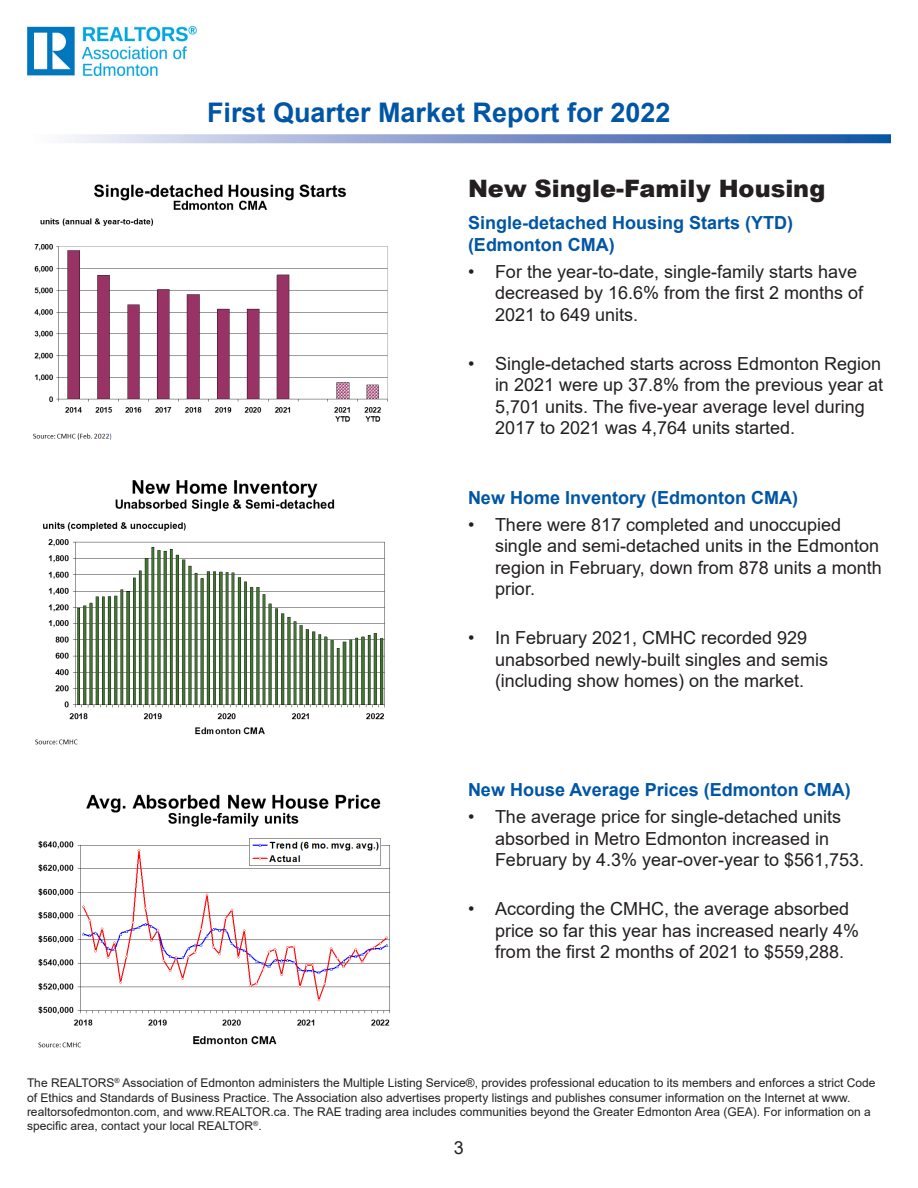
<style>
.page{position:relative;width:918px;height:1188px;background:#fff}
.page>*{position:absolute;margin:0;border:0;box-sizing:border-box;transform-origin:0 0}
.t1{font:700 27px "Arial";color:#0155a5}
.t2{font:900 24px "Arial";color:#231f20}
.t3{font:18px/21.6px "Arial";color:#231f20}
.t4{font:700 18px/21.6px "Arial";color:#0155a5}
.t5{font:12px/14.4px "Arial";color:#231f20}
</style>
<div class="page">
<img style="left:33px;top:184px;width:355px;height:256px">
<img style="left:38px;top:794px;width:352px;height:254px">
<img style="left:27px;top:27px;width:169px;height:49px">
<svg style="left:68px;top:134px;width:823px;height:9px;background:#869ecd"></svg>
<img style="left:35px;top:480px;width:350px;height:265px">
<p class="t1" style="left:207px;top:93px;width:465px">First Quarter Market Report for 2022</p>
<p class="t2" style="left:468px;top:171px;width:359px">New Single-Family Housing</p>
<p class="t4" style="left:468px;top:212px;width:327px">Single-detached Housing Starts (YTD) (Edmonton CMA)</p>
<p class="t3" style="left:495px;top:260px;width:370px;text-indent:-27px">• For the year-to-date, single-family starts have decreased by 16.6% from the first 2 months of<br>2021 to 649 units.</p>
<p class="t3" style="left:495px;top:352px;width:390px;text-indent:-27px">• Single-detached starts across Edmonton Region in 2021 were up 37.8% from the previous year at 5,701 units. The five-year average level during 2017 to 2021 was 4,764 units started.</p>
<p class="t4" style="left:468px;top:487px;width:332px">New Home Inventory (Edmonton CMA)</p>
<p class="t3" style="left:495px;top:513px;width:388px;text-indent:-27px">• There were 817 completed and unoccupied single and semi-detached units in the Edmonton region in February, down from 878 units a month prior.</p>
<p class="t3" style="left:495px;top:627px;width:335px;text-indent:-27px">• In February 2021, CMHC recorded 929 unabsorbed newly-built singles and semis (including show homes) on the market.</p>
<p class="t4" style="left:468px;top:779px;width:384px">New House Average Prices (Edmonton CMA)</p>
<p class="t3" style="left:495px;top:806px;width:371px;text-indent:-27px">• The average price for single-detached units absorbed in Metro Edmonton increased in<br>February by 4.3% year-over-year to $561,753.</p>
<p class="t3" style="left:495px;top:898px;width:366px;text-indent:-27px">• According the CMHC, the average absorbed price so far this year has increased nearly 4% from the first 2 months of 2021 to $559,288.</p>
<p class="t5" style="left:27px;top:1076px;width:850px">The REALTORS<sup>®</sup> Association of Edmonton administers the Multiple Listing Service®, provides professional education to its members and enforces a strict Code of Ethics and Standards of Business Practice. The Association also advertises property listings and publishes consumer information on the Internet at www. realtorsofedmonton.com, and www.REALTOR.ca. The RAE trading area includes communities beyond the Greater Edmonton Area (GEA). For information on a specific area, contact your local REALTOR<sup>®</sup>.</p>
<p class="t3" style="left:454px;top:1136px;width:12px">3</p>
</div>
